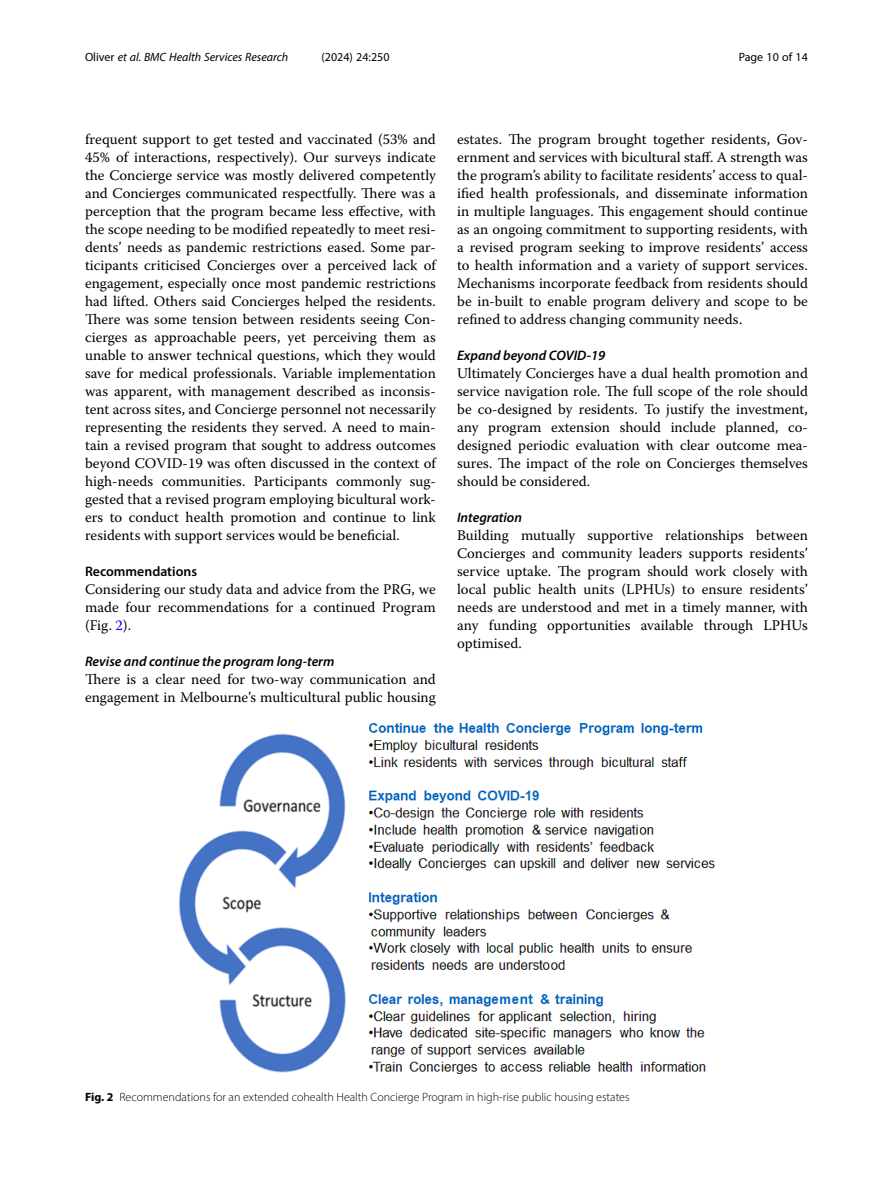
<style>
.page{position:relative;width:893px;height:1191px;background:#fff}
.page>*{position:absolute;margin:0;border:0;box-sizing:border-box;transform-origin:0 0}
.Body_Text{font:14.7px/18px "Warnock Pro";color:#000;text-align:justify}
.Head_3{font:italic 600 13.8px "Myriad Pro";color:#000}
.Head_2{font:600 13.8px "Myriad Pro";color:#000}
.Figure_Caption{font:300 12px "Myriad Pro";color:#000}
.t1{font:italic 12px "Myriad Pro";color:#000}
.t2{font:12px "Myriad Pro";color:#000}
.s1{font-style:normal}
.s2{color:#00f}
.s3{font-weight:700}
</style>
<div class="page">
<img style="left:178px;top:724px;width:536px;height:350px">
<p class="t1" style="left:85px;top:50px;width:205px"><span class="s1">Oliver</span> et al. BMC Health Services Research</p>
<p class="t2" style="left:321px;top:50px;width:70px">(2024) 24:250</p>
<p class="t2" style="left:739px;top:50px;width:71px">Page 10 of 14</p>
<p class="Body_Text" style="left:85px;top:130px;width:352px">frequent support to get tested and vaccinated (53% and 45% of interactions, respectively). Our surveys indicate the Concierge service was mostly delivered competently and Concierges communicated respectfully. There was a perception that the program became less effective, with the scope needing to be modified repeatedly to meet resi&shy;dents’ needs as pandemic restrictions eased. Some par&shy;ticipants criticised Concierges over a perceived lack of engagement, especially once most pandemic restrictions had lifted. Others said Concierges helped the residents.<br>There was some tension between residents seeing Con&shy;cierges as approachable peers, yet perceiving them as unable to answer technical questions, which they would save for medical professionals. Variable implementation was apparent, with management described as inconsis&shy;tent across sites, and Concierge personnel not necessarily representing the residents they served. A need to main&shy;tain a revised program that sought to address outcomes beyond COVID-19 was often discussed in the context of high-needs communities. Participants commonly sug&shy;gested that a revised program employing bicultural work&shy;ers to conduct health promotion and continue to link residents with support services would be beneficial.</p>
<p class="Head_2" style="left:85px;top:563px;width:114px">Recommendations</p>
<p class="Body_Text" style="left:85px;top:580px;width:352px">Considering our study data and advice from the PRG, we made four recommendations for a continued Program (Fig. <span class="s2">2</span>).</p>
<p class="Head_3" style="left:85px;top:653px;width:251px">Revise and continue the program long-term</p>
<p class="Body_Text" style="left:85px;top:670px;width:352px">There is a clear need for two-way communication and engagement in Melbourne’s multicultural public housing</p>
<p class="Body_Text" style="left:457px;top:130px;width:352px">estates. The program brought together residents, Gov&shy;ernment and services with bicultural staff. A strength was the program’s ability to facilitate residents’ access to qual&shy;ified health professionals, and disseminate information in multiple languages. This engagement should continue as an ongoing commitment to supporting residents, with a revised program seeking to improve residents’ access to health information and a variety of support services.<br>Mechanisms incorporate feedback from residents should be in-built to enable program delivery and scope to be refined to address changing community needs.</p>
<p class="Head_3" style="left:457px;top:347px;width:150px">Expand beyond COVID-19</p>
<p class="Body_Text" style="left:457px;top:364px;width:352px">Ultimately Concierges have a dual health promotion and service navigation role. The full scope of the role should be co-designed by residents. To justify the investment, any program extension should include planned, co&shy;designed periodic evaluation with clear outcome mea&shy;sures. The impact of the role on Concierges themselves should be considered.</p>
<p class="Head_3" style="left:457px;top:509px;width:66px">Integration</p>
<p class="Body_Text" style="left:457px;top:526px;width:352px">Building mutually supportive relationships between Concierges and community leaders supports residents’ service uptake. The program should work closely with local public health units (LPHUs) to ensure residents’ needs are understood and met in a timely manner, with any funding opportunities available through LPHUs optimised.</p>
<p class="Figure_Caption" style="left:85px;top:1089px;width:546px"><span class="s3">Fig. 2</span> Recommendations for an extended cohealth Health Concierge Program in high-rise public housing estates</p>
</div>
